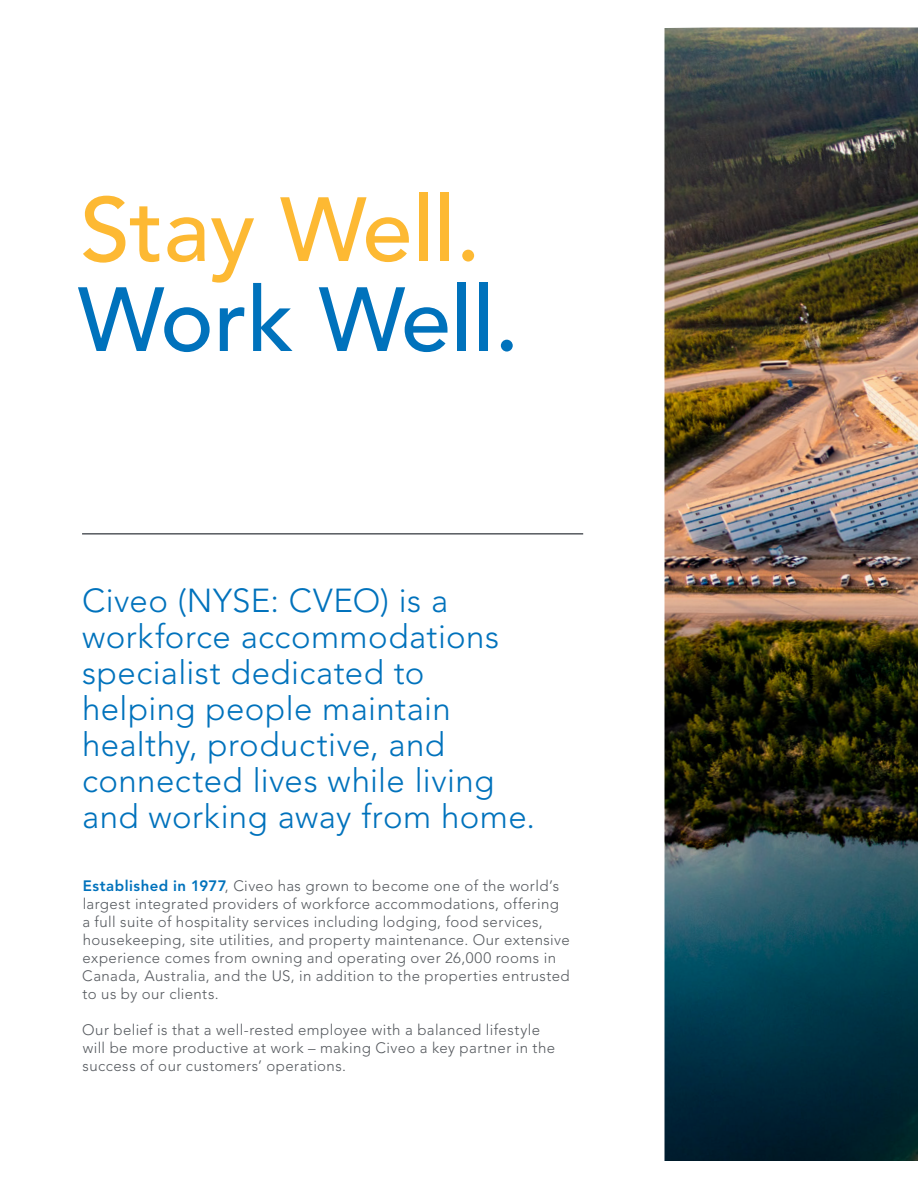
<style>
.page{position:relative;width:918px;height:1188px;background:#fff}
.page>*{position:absolute;margin:0;border:0;box-sizing:border-box;transform-origin:0 0}
.t1{font:500 90px "Avenir LT Std";color:#fdb933}
.t2{font:500 90px "Avenir LT Std";color:#0072bc}
.t3{font:300 33px/36px "Avenir LT Std";letter-spacing:.015em;color:#0072bc}
.t4{font:300 15px/18px "Avenir LT Std";letter-spacing:.025em;color:#565a5f}
.s1{font-weight:800;color:#0072bc}
</style>
<div class="page">
<img style="left:664px;top:27px;width:254px;height:1134px">
<hr style="left:82px;top:533px;width:501px;height:2px;background:#565a5f">
<h1 class="t1" style="left:80px;top:178px;width:402px">Stay Well.</h1>
<h1 class="t2" style="left:78px;top:268px;width:443px">Work Well.</h1>
<h2 class="t3" style="left:82px;top:583px;width:455px">Civeo (NYSE: CVEO) is a workforce accommodations specialist dedicated to helping people maintain healthy, productive, and connected lives while living and working away from home.</h2>
<p class="t4" style="left:82px;top:877px;width:489px"><span class="s1">Established in 1977</span>, Civeo has grown to become one of the world’s largest integrated providers of workforce accommodations, offering a full suite of hospitality services including lodging, food services, housekeeping, site utilities, and property maintenance. Our extensive experience comes from owning and operating over 26,000 rooms in Canada, Australia, and the US, in addition to the properties entrusted to us by our clients.</p>
<p class="t4" style="left:82px;top:1021px;width:474px">Our belief is that a well-rested employee with a balanced lifestyle will be more productive at work – making Civeo a key partner in the success of our customers’ operations.</p>
</div>
